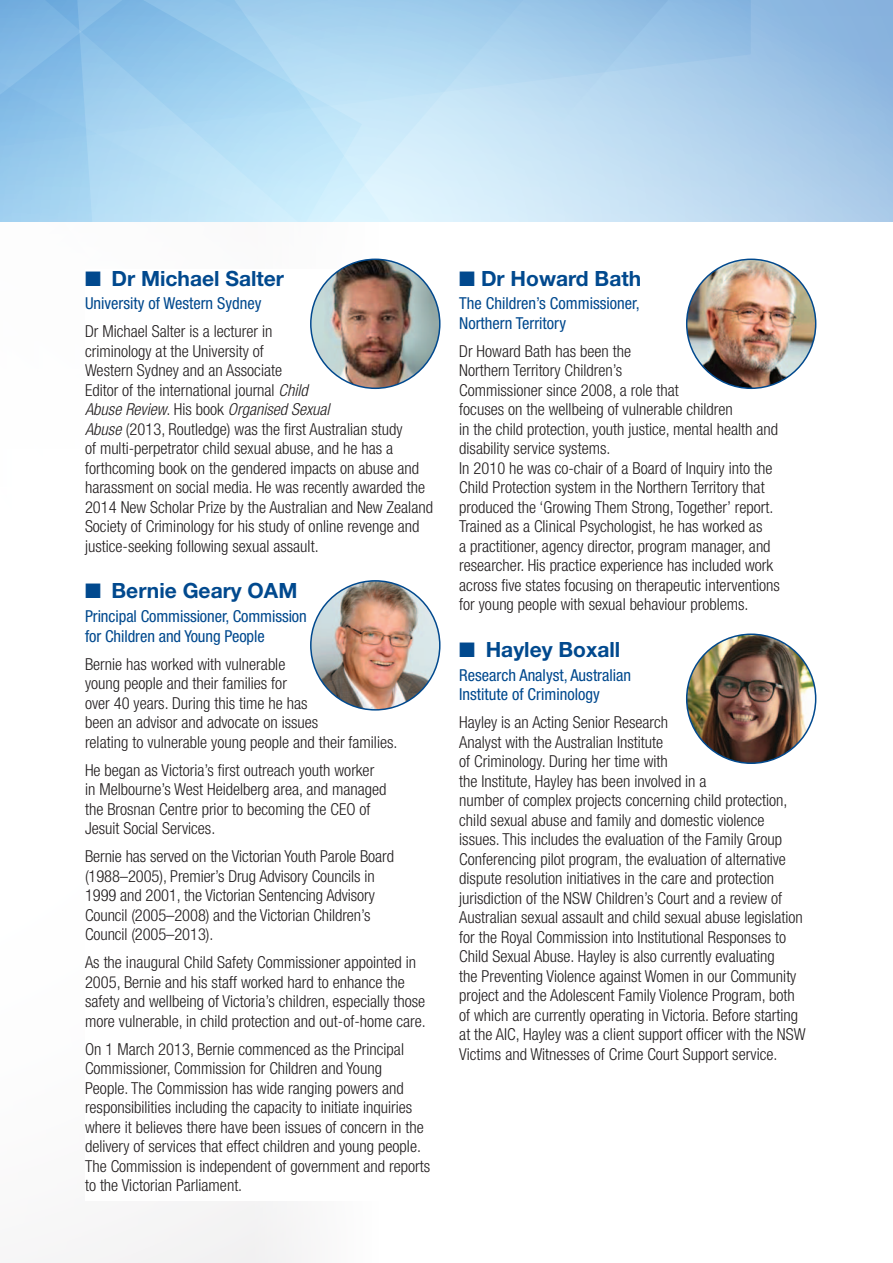
<style>
.page{position:relative;width:893px;height:1263px;background:#fff}
.page>*{position:absolute;margin:0;border:0;box-sizing:border-box;transform-origin:0 0}
.t1{font:700 21px "Helvetica Neue LT";color:#01498e}
.t2{font:300 condensed 16.5px/19.5px "Helvetica Neue LT";color:#231f20}
.t3{font:condensed 16.5px/19.5px "Helvetica Neue LT";color:#01498e}
.s1{font-style:italic}
</style>
<div class="page">
<svg style="left:222px;top:0;width:671px;height:221px;background:#b2d6ef"></svg>
<img style="left:687px;top:634px;width:129px;height:129px;border-radius:64px">
<img style="left:687px;top:259px;width:129px;height:129px;border-radius:64px">
<img style="left:311px;top:581px;width:129px;height:129px;border-radius:64px">
<img style="left:311px;top:259px;width:127px;height:129px">
<svg style="left:0;top:0;width:222px;height:222px;background:#9acbed"></svg>
<p class="t1" style="left:85px;top:265px;width:201px">■ Dr Michael Salter</p>
<p class="t3" style="left:85px;top:294px;width:178px">University of Western Sydney</p>
<p class="t2" style="left:85px;top:322px;width:349px">Dr Michael Salter is a lecturer in<br>criminology at the University of<br>Western Sydney and an Associate<br>Editor of the international journal <span class="s1">Child<br>Abuse Review</span>. His book <span class="s1">Organised Sexual<br>Abuse</span> (2013, Routledge) was the first Australian study<br>of multi-perpetrator child sexual abuse, and he has a forthcoming book on the gendered impacts on abuse and harassment on social media. He was recently awarded the 2014 New Scholar Prize by the Australian and New Zealand Society of Criminology for his study of online revenge and justice-seeking following sexual assault.</p>
<p class="t1" style="left:85px;top:578px;width:180px">■ Bernie Geary OAM</p>
<p class="t3" style="left:85px;top:606px;width:223px">Principal Commissioner, Commission for Children and Young People</p>
<p class="t2" style="left:85px;top:654px;width:314px">Bernie has worked with vulnerable<br>young people and their families for<br>over 40 years. During this time he has<br>been an advisor and advocate on issues<br>relating to vulnerable young people and their families.</p>
<p class="t2" style="left:85px;top:760px;width:303px">He began as Victoria’s first outreach youth worker in Melbourne’s West Heidelberg area, and managed the Brosnan Centre prior to becoming the CEO of Jesuit Social Services.</p>
<p class="t2" style="left:85px;top:846px;width:310px">Bernie has served on the Victorian Youth Parole Board (1988–2005), Premier’s Drug Advisory Councils in 1999 and 2001, the Victorian Sentencing Advisory Council (2005–2008) and the Victorian Children’s Council (2005–2013).</p>
<p class="t2" style="left:85px;top:952px;width:342px">As the inaugural Child Safety Commissioner appointed in 2005, Bernie and his staff worked hard to enhance the safety and wellbeing of Victoria’s children, especially those more vulnerable, in child protection and out-of-home care.</p>
<p class="t2" style="left:85px;top:1039px;width:347px">On 1 March 2013, Bernie commenced as the Principal Commissioner, Commission for Children and Young<br>People. The Commission has wide ranging powers and responsibilities including the capacity to initiate inquiries where it believes there have been issues of concern in the delivery of services that effect children and young people.<br>The Commission is independent of government and reports to the Victorian Parliament.</p>
<p class="t1" style="left:459px;top:265px;width:184px">■ Dr Howard Bath</p>
<p class="t3" style="left:459px;top:294px;width:182px">The Children’s Commissioner,<br>Northern Territory</p>
<p class="t2" style="left:459px;top:341px;width:322px">Dr Howard Bath has been the<br>Northern Territory Children’s<br>Commissioner since 2008, a role that<br>focuses on the wellbeing of vulnerable children<br>in the child protection, youth justice, mental health and disability service systems.<br>In 2010 he was co-chair of a Board of Inquiry into the Child Protection system in the Northern Territory that produced the ‘Growing Them Strong, Together’ report.<br>Trained as a Clinical Psychologist, he has worked as<br>a practitioner, agency director, program manager, and researcher. His practice experience has included work across five states focusing on therapeutic interventions for young people with sexual behaviour problems.</p>
<p class="t1" style="left:459px;top:636px;width:162px">■ Hayley Boxall</p>
<p class="t3" style="left:459px;top:665px;width:173px">Research Analyst, Australian<br>Institute of Criminology</p>
<p class="t2" style="left:459px;top:712px;width:348px">Hayley is an Acting Senior Research<br>Analyst with the Australian Institute<br>of Criminology. During her time with<br>the Institute, Hayley has been involved in a<br>number of complex projects concerning child protection, child sexual abuse and family and domestic violence issues. This includes the evaluation of the Family Group Conferencing pilot program, the evaluation of alternative dispute resolution initiatives in the care and protection jurisdiction of the NSW Children’s Court and a review of Australian sexual assault and child sexual abuse legislation for the Royal Commission into Institutional Responses to Child Sexual Abuse. Hayley is also currently evaluating<br>the Preventing Violence against Women in our Community project and the Adolescent Family Violence Program, both of which are currently operating in Victoria. Before starting at the AIC, Hayley was a client support officer with the NSW Victims and Witnesses of Crime Court Support service.</p>
</div>
